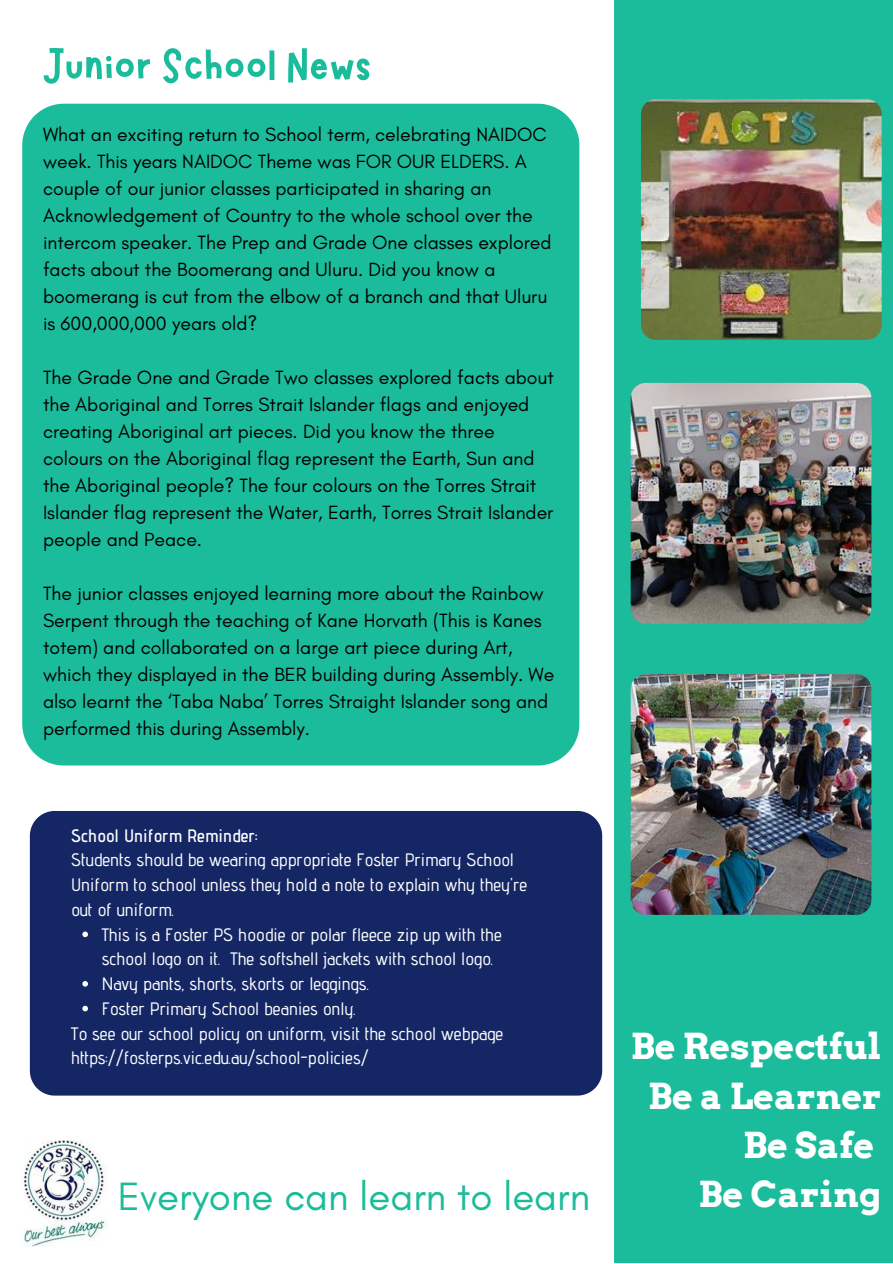
<style>
.page{position:relative;width:893px;height:1264px;background:#fff}
.page>*{position:absolute;margin:0;border:0;box-sizing:border-box;transform-origin:0 0}
.t1{font:51px "Marykate";color:#1bbc9b}
.t2{font:40.2px "Glacial Indifference";color:#1bbc9b}
.t3{font:700 35.85px/49.2px "Arvo";color:#fff;text-align:right}
.t4{font:19.5px/27px "Glacial Indifference";color:#000}
.t5{font:500 18px/24.8px "Advent Pro";color:#fdfdfd}
.t6{font:600 18px "Advent Pro";color:#fdfdfd}
</style>
<div class="page">
<div style="left:614px;top:0;width:278px;height:1262px;background:#1bbc9b"></div>
<div style="left:22px;top:104px;width:557px;height:661px;background:#1bbc9b"></div>
<img style="left:18px;top:1140px;width:88px;height:107px">
<img style="left:641px;top:99px;width:240px;height:241px;border-radius:15px">
<img style="left:630px;top:383px;width:241px;height:240px;border-radius:15px">
<img style="left:630px;top:674px;width:241px;height:240px;border-radius:15px">
<div style="left:30px;top:811px;width:572px;height:284px;background:#142664"></div>
<svg style="left:82px;top:931px;width:6px;height:6px"></svg>
<svg style="left:82px;top:981px;width:6px;height:5px"></svg>
<svg style="left:82px;top:1005px;width:6px;height:6px"></svg>
<h1 class="t1" style="left:42px;top:33px;width:332px">Junior School News</h1>
<p class="t4" style="left:43px;top:120px;width:510px">What an exciting return to School term, celebrating NAIDOC week. This years NAIDOC Theme was FOR OUR ELDERS. A couple of our junior classes participated in sharing an Acknowledgement of Country to the whole school over the intercom speaker. The Prep and Grade One classes explored facts about the Boomerang and Uluru. Did you know a boomerang is cut from the elbow of a branch and that Uluru is 600,000,000 years old?</p>
<p class="t4" style="left:43px;top:363px;width:512px">The Grade One and Grade Two classes explored facts about the Aboriginal and Torres Strait Islander flags and enjoyed creating Aboriginal art pieces. Did you know the three colours on the Aboriginal flag represent the Earth, Sun and the Aboriginal people? The four colours on the Torres Strait Islander flag represent the Water, Earth, Torres Strait Islander people and Peace.</p>
<p class="t4" style="left:43px;top:579px;width:513px">The junior classes enjoyed learning more about the Rainbow Serpent through the teaching of Kane Horvath (This is Kanes totem) and collaborated on a large art piece during Art, which they displayed in the BER building during Assembly. We also learnt the ‘Taba Naba’ Torres Straight Islander song and performed this during Assembly.</p>
<p class="t6" style="left:71px;top:824px;width:188px">School Uniform Reminder:</p>
<p class="t5" style="left:71px;top:847px;width:457px">Students should be wearing appropriate Foster Primary School<br>Uniform to school unless they hold a note to explain why they're out of uniform.</p>
<p class="t5" style="left:102px;top:921px;width:401px">This is a Foster PS hoodie or polar fleece zip up with the school logo on it. The softshell jackets with school logo.<br>Navy pants, shorts, skorts or leggings.<br>Foster Primary School beanies only.</p>
<p class="t5" style="left:71px;top:1020px;width:433px">To see our school policy on uniform, visit the school webpage https://fosterps.vic.edu.au/school-policies/</p>
<h3 class="t3" style="left:630px;top:1021px;width:252px">Be Respectful<br>Be a Learner<br>Be Safe</h3>
<h2 class="t2" style="left:118px;top:1172px;width:474px">Everyone can learn to learn</h2>
<h3 class="t3" style="left:698px;top:1169px;width:184px">Be Caring</h3>
</div>
